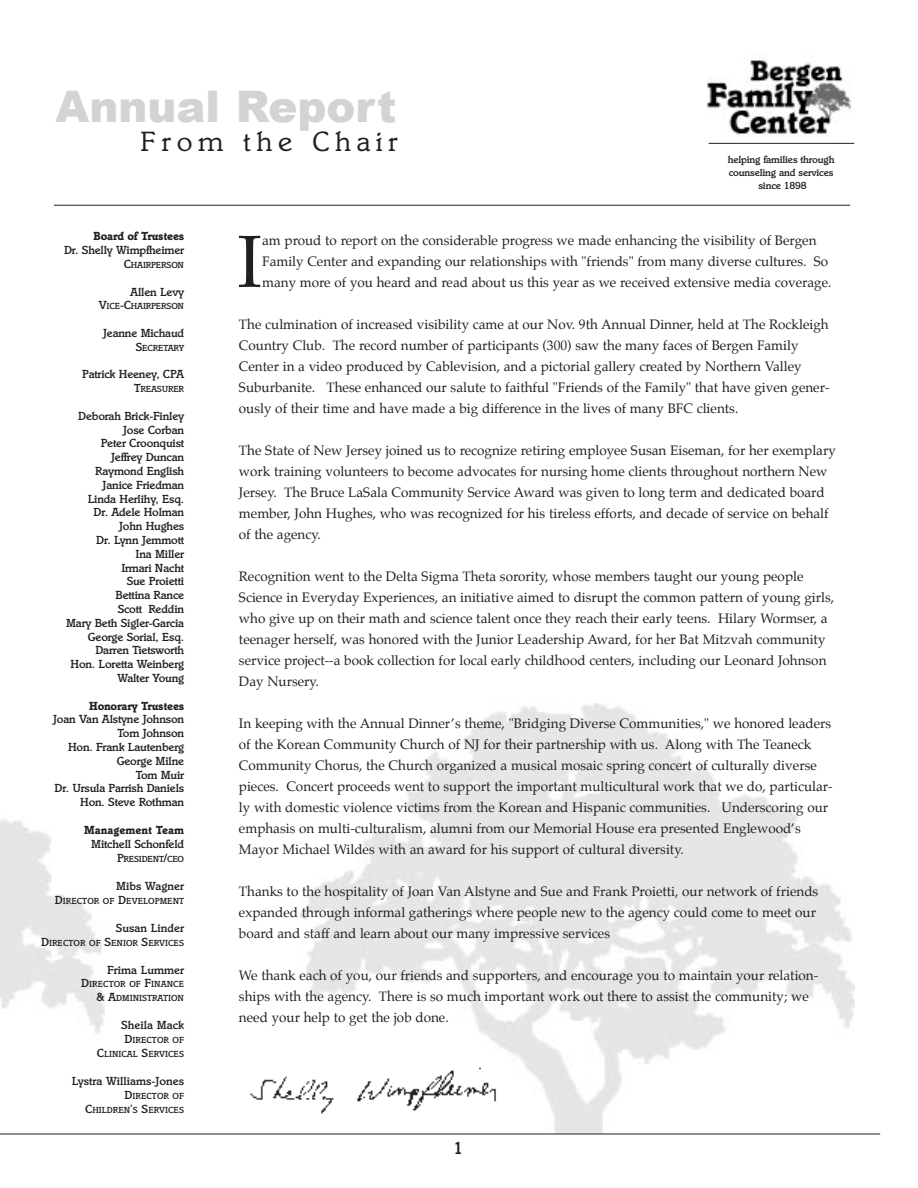
<style>
.page{position:relative;width:918px;height:1188px;background:#fff}
.page>*{position:absolute;margin:0;border:0;box-sizing:border-box;transform-origin:0 0}
.t1{font:73.95px "Palatino";color:#231f20}
.t2{font:900 43.5px "Arial";color:#d1d3d4}
.t3{font:28.5px "Italia";letter-spacing:.195em;color:#231f20}
.t4{font:500 18px "Italia";color:#231f20}
.t5{font:13.5px/21px "Palatino";color:#231f20}
.t6{font:500 12px/13.8px "Italia";letter-spacing:-.015em;color:#231f20;text-align:right}
.t7{font:700 12px "Italia";letter-spacing:-.015em;color:#231f20}
.t8{font:500 10.5px/12.6px "Italia";letter-spacing:-.015em;color:#231f20;text-align:center}
.t9{font:500 9px/14px "Italia";color:#231f20;text-align:right}
.t10{font:500 9px "Italia";letter-spacing:-.02em;color:#231f20}
.s1{font-size:12px}
</style>
<div class="page">
<img style="left:707px;top:58px;width:144px;height:78px">
<hr style="left:0;top:1134px;width:880px;height:1px;background:#231f20">
<hr style="left:709px;top:143px;width:145px;height:1px;background:#231f20">
<hr style="left:54px;top:205px;width:796px;height:1px;background:#231f20">
<img style="left:250px;top:1051px;width:308px;height:69px">
<h2 class="t2" style="left:56px;top:74px;width:342px">Annual Report</h2>
<h3 class="t3" style="left:140px;top:131px;width:259px">From the Chair</h3>
<p class="t8" style="left:728px;top:154px;width:108px">helping families through counseling and services since 1898</p>
<p class="t7" style="left:94px;top:232px;width:92px">Board of Trustees</p>
<p class="t6" style="left:64px;top:244px;width:122px">Dr. Shelly Wimpfheimer</p>
<p class="t10" style="left:124px;top:262px;width:62px"><span class="s1">C</span>HAIRPERSON</p>
<p class="t6" style="left:130px;top:286px;width:55px">Allen Levy</p>
<p class="t10" style="left:99px;top:303px;width:87px"><span class="s1">V</span>ICE<span class="s1">-C</span>HAIRPERSON</p>
<p class="t6" style="left:103px;top:327px;width:83px">Jeanne Michaud</p>
<p class="t10" style="left:136px;top:345px;width:50px"><span class="s1">S</span>ECRETARY</p>
<p class="t6" style="left:82px;top:369px;width:103px">Patrick Heeney, CPA</p>
<p class="t10" style="left:134px;top:386px;width:52px"><span class="s1">T</span>REASURER</p>
<p class="t6" style="left:66px;top:410px;width:120px">Deborah Brick-Finley<br>Jose Corban<br>Peter Croonquist<br>Jeffrey Duncan<br>Raymond English<br>Janice Friedman<br>Linda Herlihy, Esq.<br>Dr. Adele Holman<br>John Hughes<br>Dr. Lynn Jemmott<br>Ina Miller<br>Irmari Nacht<br>Sue Proietti<br>Bettina Rance<br>Scott Reddin<br>Mary Beth Sigler-Garcia<br>George Sorial, Esq.<br>Darren Tietsworth<br>Hon. Loretta Weinberg<br>Walter Young</p>
<p class="t7" style="left:89px;top:701px;width:96px">Honorary Trustees</p>
<p class="t6" style="left:53px;top:714px;width:133px">Joan Van Alstyne Johnson<br>Tom Johnson<br>Hon. Frank Lautenberg<br>George Milne<br>Tom Muir<br>Dr. Ursula Parrish Daniels<br>Hon. Steve Rothman</p>
<p class="t7" style="left:84px;top:826px;width:101px">Management Team</p>
<p class="t6" style="left:91px;top:838px;width:94px">Mitchell Schonfeld</p>
<p class="t10" style="left:117px;top:856px;width:69px"><span class="s1">P</span>RESIDENT<span class="s1">/</span>CEO</p>
<p class="t6" style="left:116px;top:880px;width:69px">Mibs Wagner</p>
<p class="t9" style="left:55px;top:895px;width:131px"><span class="s1">D</span>IRECTOR OF <span class="s1">D</span>EVELOPMENT</p>
<p class="t6" style="left:116px;top:922px;width:70px">Susan Linder</p>
<p class="t9" style="left:41px;top:936px;width:145px"><span class="s1">D</span>IRECTOR OF <span class="s1">S</span>ENIOR <span class="s1">S</span>ERVICES</p>
<p class="t6" style="left:107px;top:964px;width:78px">Frima Lummer</p>
<p class="t9" style="left:81px;top:978px;width:104px"><span class="s1">D</span>IRECTOR OF <span class="s1">F</span>INANCE <span class="s1">&amp; A</span>DMINISTRATION</p>
<p class="t6" style="left:121px;top:1019px;width:64px">Sheila Mack</p>
<p class="t9" style="left:97px;top:1034px;width:89px"><span class="s1">D</span>IRECTOR OF<br><span class="s1">C</span>LINICAL <span class="s1">S</span>ERVICES</p>
<p class="t6" style="left:72px;top:1075px;width:114px">Lystra Williams-Jones</p>
<p class="t9" style="left:85px;top:1090px;width:101px"><span class="s1">D</span>IRECTOR OF<br><span class="s1">C</span>HILDREN<span class="s1">’</span>S <span class="s1">S</span>ERVICES</p>
<h1 class="t1" style="left:237px;top:226px;width:26px">I</h1>
<p class="t5" style="left:262px;top:231px;width:571px">am proud to report on the considerable progress we made enhancing the visibility of Bergen<br>Family Center and expanding our relationships with "friends" from many diverse cultures. So many more of you heard and read about us this year as we received extensive media coverage.</p>
<p class="t5" style="left:239px;top:315px;width:592px">The culmination of increased visibility came at our Nov. 9th Annual Dinner, held at The Rockleigh Country Club. The record number of participants (300) saw the many faces of Bergen Family Center in a video produced by Cablevision, and a pictorial gallery created by Northern Valley Suburbanite. These enhanced our salute to faithful "Friends of the Family" that have given gener&shy;ously of their time and have made a big difference in the lives of many BFC clients.</p>
<p class="t5" style="left:239px;top:441px;width:598px">The State of New Jersey joined us to recognize retiring employee Susan Eiseman, for her exemplary work training volunteers to become advocates for nursing home clients throughout northern New Jersey. The Bruce LaSala Community Service Award was given to long term and dedicated board member, John Hughes, who was recognized for his tireless efforts, and decade of service on behalf of the agency.</p>
<p class="t5" style="left:239px;top:567px;width:597px">Recognition went to the Delta Sigma Theta sorority, whose members taught our young people Science in Everyday Experiences, an initiative aimed to disrupt the common pattern of young girls, who give up on their math and science talent once they reach their early teens. Hilary Wormser, a teenager herself, was honored with the Junior Leadership Award, for her Bat Mitzvah community service project--a book collection for local early childhood centers, including our Leonard Johnson Day Nursery.</p>
<p class="t5" style="left:239px;top:714px;width:595px">In keeping with the Annual Dinner’s theme, "Bridging Diverse Communities," we honored leaders of the Korean Community Church of NJ for their partnership with us. Along with The Teaneck Community Chorus, the Church organized a musical mosaic spring concert of culturally diverse pieces. Concert proceeds went to support the important multicultural work that we do, particular&shy;ly with domestic violence victims from the Korean and Hispanic communities. Underscoring our emphasis on multi-culturalism, alumni from our Memorial House era presented Englewood’s Mayor Michael Wildes with an award for his support of cultural diversity.</p>
<p class="t5" style="left:239px;top:882px;width:581px">Thanks to the hospitality of Joan Van Alstyne and Sue and Frank Proietti, our network of friends expanded through informal gatherings where people new to the agency could come to meet our board and staff and learn about our many impressive services</p>
<p class="t5" style="left:239px;top:966px;width:581px">We thank each of you, our friends and supporters, and encourage you to maintain your relation&shy;ships with the agency. There is so much important work out there to assist the community; we need your help to get the job done.</p>
<h3 class="t4" style="left:453px;top:1141px;width:12px">1</h3>
</div>
